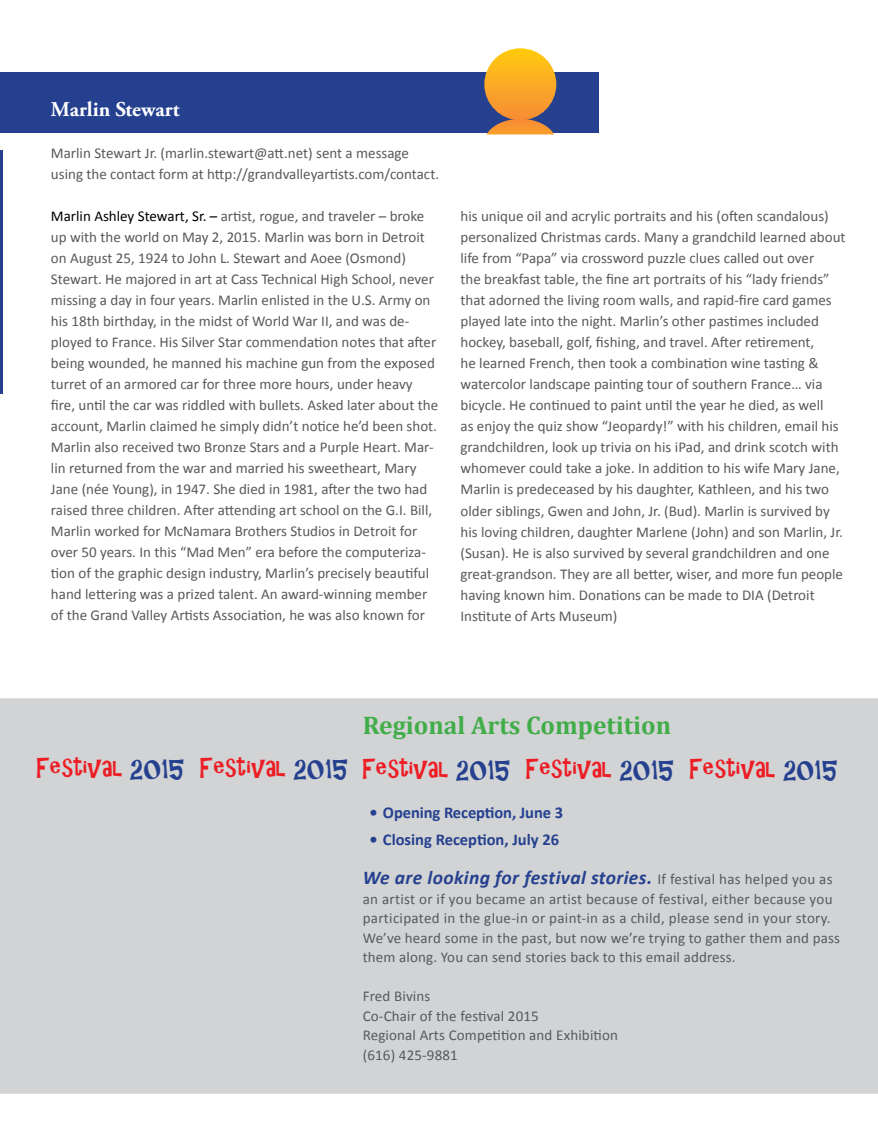
<style>
.page{position:relative;width:878px;height:1148px;background:#fff}
.page>*{position:absolute;margin:0;border:0;box-sizing:border-box;transform-origin:0 0}
.t1{font:25.5px "ARCHRISTY";color:#ed1d24}
.t2{font:700 25.5px "Cambria";color:#41ad49}
.t3{font:700 21px "Adobe Garamond Pro";color:#fff}
.t4{font:italic 700 19.5px "Calibri";letter-spacing:.02em;color:#25408f}
.t5{font:700 16.5px "Calibri";letter-spacing:-.005em;color:#25408f}
.t6{font:15px/21px "Calibri";color:#58595b}
.s1{color:#000}
.s2{color:#25408f}
.s3{font-weight:400;font-style:normal;font-size:15px;color:#58595b}
</style>
<div class="page">
<div style="left:0;top:698px;width:878px;height:395px;background:#d1d3d4"></div>
<div style="left:0;top:72px;width:598px;height:61px;background:#25408f"></div>
<div style="left:484px;top:48px;width:72px;height:72px;background:linear-gradient(to bottom,#ffcd12,#f58c36);border-radius:36px"></div>
<svg style="left:487px;top:119px;width:67px;height:15px"></svg>
<hr style="left:0;top:151px;width:3px;height:243px;background:#25408f">
<h2 class="t3" style="left:51px;top:97px;width:130px">Marlin Stewart</h2>
<p class="t6" style="left:51px;top:142px;width:389px">Marlin Stewart Jr. (marlin.stewart@att.net) sent a message using the contact form at http://grandvalleyartists.com/contact.</p>
<p class="t6" style="left:51px;top:205px;width:389px"><span class="s1">Marlin Ashley Stewart, Sr. –</span> artist, rogue, and traveler – broke up with the world on May 2, 2015. Marlin was born in Detroit on August 25, 1924 to John L. Stewart and Aoee (Osmond)<br>Stewart. He majored in art at Cass Technical High School, never missing a day in four years. Marlin enlisted in the U.S. Army on his 18th birthday, in the midst of World War II, and was de&shy;ployed to France. His Silver Star commendation notes that after being wounded, he manned his machine gun from the exposed turret of an armored car for three more hours, under heavy fire, until the car was riddled with bullets. Asked later about the account, Marlin claimed he simply didn’t notice he’d been shot.<br>Marlin also received two Bronze Stars and a Purple Heart. Mar&shy;lin returned from the war and married his sweetheart, Mary Jane (née Young), in 1947. She died in 1981, after the two had raised three children. After attending art school on the G.I. Bill, Marlin worked for McNamara Brothers Studios in Detroit for over 50 years. In this “Mad Men” era before the computeriza&shy;tion of the graphic design industry, Marlin’s precisely beautiful hand lettering was a prized talent. An award-winning member of the Grand Valley Artists Association, he was also known for</p>
<p class="t6" style="left:460px;top:206px;width:386px">his unique oil and acrylic portraits and his (often scandalous) personalized Christmas cards. Many a grandchild learned about life from “Papa” via crossword puzzle clues called out over<br>the breakfast table, the fine art portraits of his “lady friends” that adorned the living room walls, and rapid-fire card games played late into the night. Marlin’s other pastimes included hockey, baseball, golf, fishing, and travel. After retirement,<br>he learned French, then took a combination wine tasting &amp; watercolor landscape painting tour of southern France… via bicycle. He continued to paint until the year he died, as well<br>as enjoy the quiz show “Jeopardy!” with his children, email his grandchildren, look up trivia on his iPad, and drink scotch with whomever could take a joke. In addition to his wife Mary Jane, Marlin is predeceased by his daughter, Kathleen, and his two older siblings, Gwen and John, Jr. (Bud). Marlin is survived by his loving children, daughter Marlene (John) and son Marlin, Jr. (Susan). He is also survived by several grandchildren and one great-grandson. They are all better, wiser, and more fun people having known him. Donations can be made to DIA (Detroit Institute of Arts Museum)</p>
<h1 class="t1" style="left:37px;top:752px;width:313px">Festival <span class="s2">2015</span> Festival <span class="s2">2015</span></h1>
<h1 class="t2" style="left:363px;top:707px;width:310px">Regional Arts Competition</h1>
<h1 class="t1" style="left:363px;top:753px;width:477px">Festival <span class="s2">2015</span> Festival <span class="s2">2015</span> Festival <span class="s2">2015</span></h1>
<p class="t5" style="left:369px;top:802px;width:195px">• Opening Reception, June 3</p>
<p class="t5" style="left:369px;top:829px;width:191px">• Closing Reception, July 26</p>
<h3 class="t4" style="left:363px;top:865px;width:471px">We are looking for festival stories. <span class="s3">If festival has helped you as</span></h3>
<p class="t6" style="left:363px;top:889px;width:479px;line-height:19.5px">an artist or if you became an artist because of festival, either because you participated in the glue-in or paint-in as a child, please send in your story.<br>We’ve heard some in the past, but now we’re trying to gather them and pass them along. You can send stories back to this email address.</p>
<p class="t6" style="left:363px;top:986px;width:257px;line-height:19.5px">Fred Bivins<br>Co-Chair of the festival 2015<br>Regional Arts Competition and Exhibition (616) 425-9881</p>
</div>
